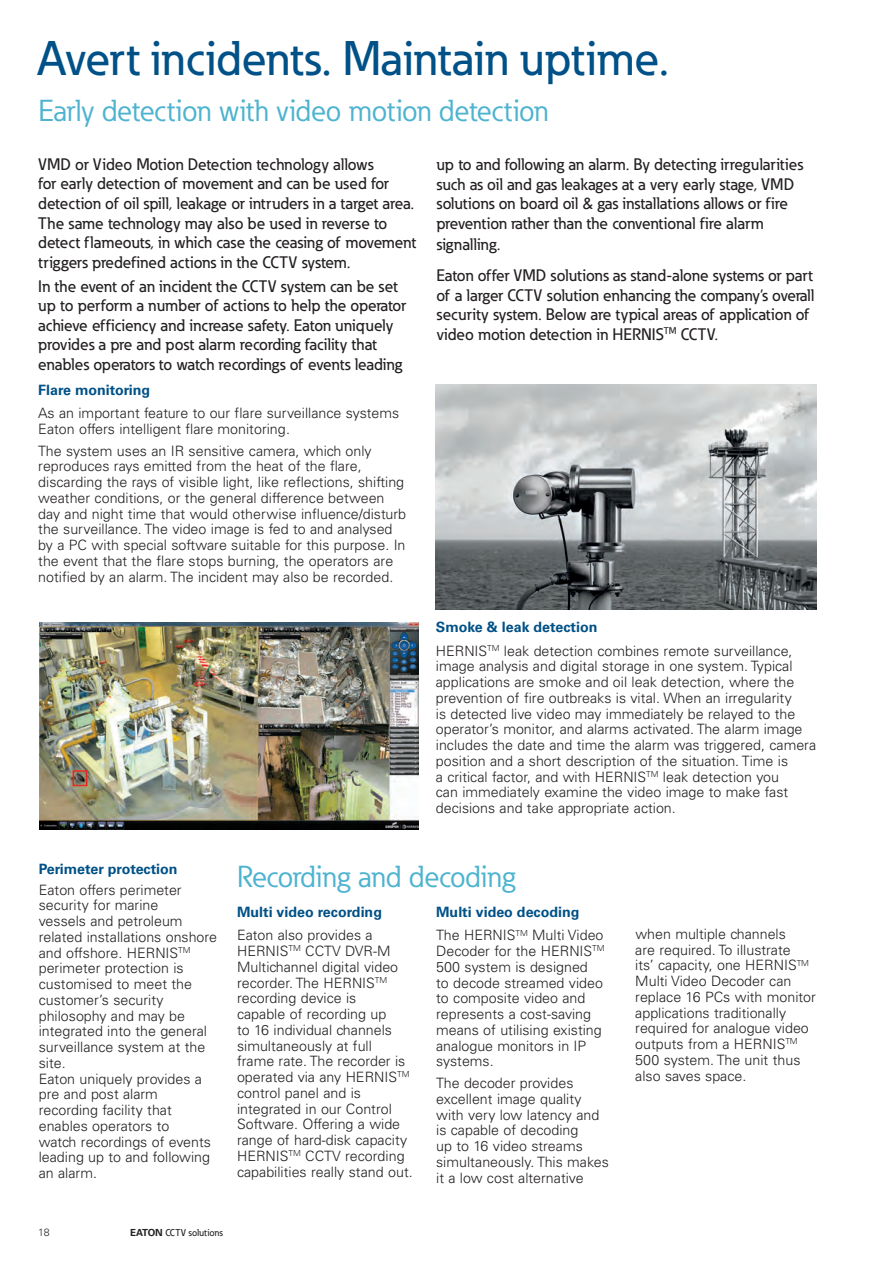
<style>
.page{position:relative;width:893px;height:1263px;background:#fff}
.page>*{position:absolute;margin:0;border:0;box-sizing:border-box;transform-origin:0 0}
._01_Headline___ADJ_S{font:500 48px "Eaton";color:#005187}
._01_Subheadline___AD{font:30px "Eaton";color:#4db3cf}
._01_Overview__11_pt{font:500 16.5px/19.5px "Eaton";color:#231f20}
._02_Body__9_5_pt{font:300 14.25px/15.8px "Univers LT Std";color:#231f20}
._02_Body_Head__9_5_p{font:700 14.25px "Univers LT Std";color:#005187}
._00_Folio_Flush_Left{font:300 10.5px "Univers LT Std";color:#231f20}
._00_Footer_Flush_Lef{font:500 9.75px "Eaton";letter-spacing:.01em;color:#231f20}
.s1{font-family:"Univers LT Std";font-weight:700}
</style>
<div class="page">
<img style="left:39px;top:622px;width:379px;height:207px">
<img style="left:436px;top:384px;width:380px;height:225px">
<p class="_01_Headline___ADJ_S" style="left:38px;top:29px;width:632px">Avert incidents. Maintain uptime.</p>
<p class="_01_Subheadline___AD" style="left:38px;top:91px;width:512px">Early detection with video motion detection</p>
<p class="_01_Overview__11_pt" style="left:38px;top:154px;width:379px">VMD or Video Motion Detection technology allows<br>for early detection of movement and can be used for detection of oil spill, leakage or intruders in a target area.<br>The same technology may also be used in reverse to detect flameouts, in which case the ceasing of movement triggers predefined actions in the CCTV system.</p>
<p class="_01_Overview__11_pt" style="left:38px;top:276px;width:369px">In the event of an incident the CCTV system can be set up to perform a number of actions to help the operator achieve efficiency and increase safety. Eaton uniquely provides a pre and post alarm recording facility that enables operators to watch recordings of events leading</p>
<p class="_02_Body_Head__9_5_p" style="left:38px;top:381px;width:113px">Flare monitoring</p>
<p class="_02_Body__9_5_pt" style="left:38px;top:405px;width:363px">As an important feature to our flare surveillance systems<br>Eaton offers intelligent flare monitoring.</p>
<p class="_02_Body__9_5_pt" style="left:38px;top:443px;width:369px">The system uses an IR sensitive camera, which only reproduces rays emitted from the heat of the flare, discarding the rays of visible light, like reflections, shifting weather conditions, or the general difference between day and night time that would otherwise influence/disturb the surveillance. The video image is fed to and analysed by a PC with special software suitable for this purpose. In the event that the flare stops burning, the operators are notified by an alarm. The incident may also be recorded.</p>
<p class="_01_Overview__11_pt" style="left:436px;top:154px;width:368px">up to and following an alarm. By detecting irregularities such as oil and gas leakages at a very early stage, VMD solutions on board oil &amp; gas installations allows or fire prevention rather than the conventional fire alarm</p>
<p class="_01_Overview__11_pt" style="left:436px;top:234px;width:66px">signalling.</p>
<p class="_01_Overview__11_pt" style="left:436px;top:265px;width:379px">Eaton offer VMD solutions as stand-alone systems or part of a larger CCTV solution enhancing the company’s overall security system. Below are typical areas of application of video motion detection in HERNIS<sup>TM</sup> CCTV.</p>
<p class="_02_Body_Head__9_5_p" style="left:436px;top:619px;width:163px">Smoke &amp; leak detection</p>
<p class="_02_Body__9_5_pt" style="left:436px;top:643px;width:382px">HERNIS<sup>TM</sup> leak detection combines remote surveillance, image analysis and digital storage in one system. Typical applications are smoke and oil leak detection, where the prevention of fire outbreaks is vital. When an irregularity<br>is detected live video may immediately be relayed to the operator’s monitor, and alarms activated. The alarm image includes the date and time the alarm was triggered, camera position and a short description of the situation. Time is<br>a critical factor, and with HERNIS<sup>TM</sup> leak detection you<br>can immediately examine the video image to make fast decisions and take appropriate action.</p>
<p class="_02_Body_Head__9_5_p" style="left:39px;top:861px;width:140px">Perimeter protection</p>
<p class="_02_Body__9_5_pt" style="left:39px;top:882px;width:144px">Eaton offers perimeter</p>
<p class="_02_Body__9_5_pt" style="left:39px;top:897px;width:121px">security for marine</p>
<p class="_02_Body__9_5_pt" style="left:39px;top:913px;width:145px">vessels and petroleum</p>
<p class="_02_Body__9_5_pt" style="left:39px;top:929px;width:180px">related installations onshore and offshore. HERNIS<sup>TM </sup>perimeter protection is</p>
<p class="_02_Body__9_5_pt" style="left:39px;top:976px;width:155px">customised to meet the customer’s security</p>
<p class="_02_Body__9_5_pt" style="left:39px;top:1008px;width:148px">philosophy and may be</p>
<p class="_02_Body__9_5_pt" style="left:39px;top:1023px;width:170px">integrated into the general</p>
<p class="_02_Body__9_5_pt" style="left:39px;top:1039px;width:168px">surveillance system at the site.</p>
<p class="_02_Body__9_5_pt" style="left:39px;top:1071px;width:165px">Eaton uniquely provides a pre and post alarm</p>
<p class="_02_Body__9_5_pt" style="left:39px;top:1102px;width:174px">recording facility that enables operators to<br>watch recordings of events leading up to and following an alarm.</p>
<p class="_01_Subheadline___AD" style="left:237px;top:857px;width:280px">Recording and decoding</p>
<p class="_02_Body_Head__9_5_p" style="left:237px;top:904px;width:146px">Multi video recording</p>
<p class="_02_Body__9_5_pt" style="left:237px;top:927px;width:174px">Eaton also provides a<br>HERNIS<sup>TM</sup> CCTV DVR-M<br>Multichannel digital video recorder. The HERNIS<sup>TM </sup>recording device is<br>capable of recording up<br>to 16 individual channels simultaneously at full frame rate. The recorder is operated via any HERNIS<sup>TM </sup>control panel and is integrated in our Control<br>Software. Offering a wide range of hard-disk capacity<br>HERNIS<sup>TM</sup> CCTV recording capabilities really stand out.</p>
<p class="_02_Body_Head__9_5_p" style="left:436px;top:904px;width:145px">Multi video decoding</p>
<p class="_02_Body__9_5_pt" style="left:436px;top:927px;width:170px">The HERNIS<sup>TM</sup> Multi Video<br>Decoder for the HERNIS<sup>TM<br></sup>500 system is designed<br>to decode streamed video to composite video and represents a cost-saving means of utilising existing analogue monitors in IP systems.</p>
<p class="_02_Body__9_5_pt" style="left:436px;top:1075px;width:174px">The decoder provides excellent image quality with very low latency and is capable of decoding<br>up to 16 video streams simultaneously. This makes it a low cost alternative</p>
<p class="_00_Folio_Flush_Left" style="left:38px;top:1226px;width:13px">18</p>
<p class="_00_Footer_Flush_Lef" style="left:130px;top:1226px;width:94px"><span class="s1">EATON</span> CCTV solutions</p>
<p class="_02_Body__9_5_pt" style="left:635px;top:926px;width:182px">when multiple channels<br>are required. To illustrate<br>its’ capacity, one HERNIS<sup>TM<br></sup>Multi Video Decoder can replace 16 PCs with monitor applications traditionally required for analogue video outputs from a HERNIS<sup>TM<br></sup>500 system. The unit thus also saves space.</p>
</div>
